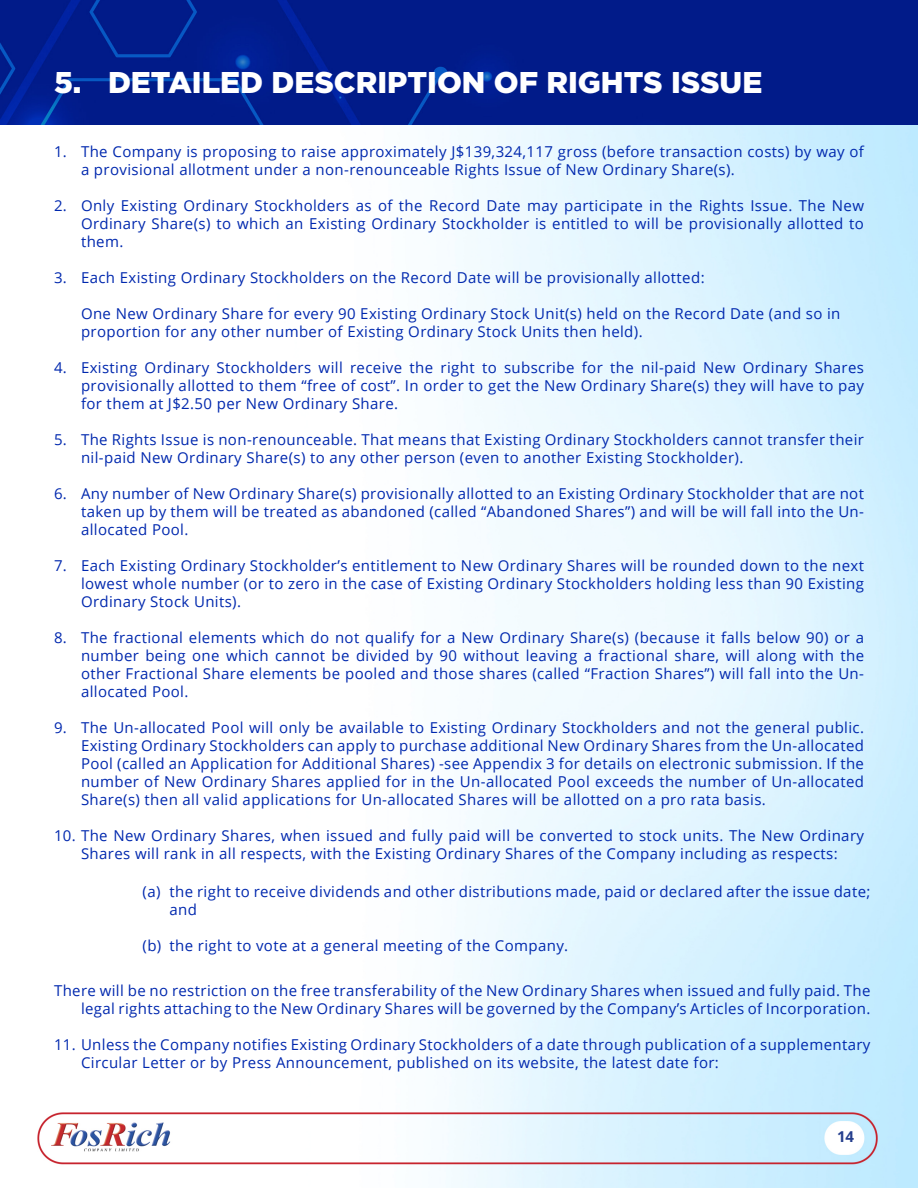
<style>
.page{position:relative;width:918px;height:1188px;background:#fff}
.page>*{position:absolute;margin:0;border:0;box-sizing:border-box;transform-origin:0 0}
.t1{font:900 30px "Gotham";color:#fff}
.t2{font:15px/18px "Open Sans";letter-spacing:.025em;color:#0028ae;text-align:justify}
.t3{font:700 15px "Open Sans";color:#253f8e}
</style>
<div class="page">
<img style="left:0;top:124px;width:918px;height:1064px">
<img style="left:0;top:0;width:918px;height:124px">
<p class="t1" style="left:54px;top:65px;width:710px">5. DETAILED DESCRIPTION OF RIGHTS ISSUE</p>
<p class="t2" style="left:81px;top:142px;width:785px;text-indent:-27px">1. The Company is proposing to raise approximately J$139,324,117 gross (before transaction costs) by way of a provisional allotment under a non-renounceable Rights Issue of New Ordinary Share(s).</p>
<p class="t2" style="left:81px;top:196px;width:785px;text-indent:-27px">2. Only Existing Ordinary Stockholders as of the Record Date may participate in the Rights Issue. The New Ordinary Share(s) to which an Existing Ordinary Stockholder is entitled to will be provisionally allotted to them.</p>
<p class="t2" style="left:54px;top:268px;width:652px">3. Each Existing Ordinary Stockholders on the Record Date will be provisionally allotted:</p>
<p class="t2" style="left:81px;top:304px;width:761px">One New Ordinary Share for every 90 Existing Ordinary Stock Unit(s) held on the Record Date (and so in proportion for any other number of Existing Ordinary Stock Units then held).</p>
<p class="t2" style="left:81px;top:358px;width:785px;text-indent:-27px">4. Existing Ordinary Stockholders will receive the right to subscribe for the nil-paid New Ordinary Shares provisionally allotted to them “free of cost”. In order to get the New Ordinary Share(s) they will have to pay for them at J$2.50 per New Ordinary Share.</p>
<p class="t2" style="left:81px;top:430px;width:785px;text-indent:-27px">5. The Rights Issue is non-renounceable. That means that Existing Ordinary Stockholders cannot transfer their nil-paid New Ordinary Share(s) to any other person (even to another Existing Stockholder).</p>
<p class="t2" style="left:81px;top:484px;width:785px;text-indent:-27px">6. Any number of New Ordinary Share(s) provisionally allotted to an Existing Ordinary Stockholder that are not taken up by them will be treated as abandoned (called “Abandoned Shares”) and will be will fall into the Un&shy;allocated Pool.</p>
<p class="t2" style="left:81px;top:556px;width:785px;text-indent:-27px">7. Each Existing Ordinary Stockholder’s entitlement to New Ordinary Shares will be rounded down to the next lowest whole number (or to zero in the case of Existing Ordinary Stockholders holding less than 90 Existing Ordinary Stock Units).</p>
<p class="t2" style="left:81px;top:628px;width:785px;text-indent:-27px">8. The fractional elements which do not qualify for a New Ordinary Share(s) (because it falls below 90) or a number being one which cannot be divided by 90 without leaving a fractional share, will along with the other Fractional Share elements be pooled and those shares (called “Fraction Shares”) will fall into the Un&shy;allocated Pool.</p>
<p class="t2" style="left:81px;top:718px;width:785px;text-indent:-27px">9. The Un-allocated Pool will only be available to Existing Ordinary Stockholders and not the general public.<br>Existing Ordinary Stockholders can apply to purchase additional New Ordinary Shares from the Un-allocated Pool (called an Application for Additional Shares) -see Appendix 3 for details on electronic submission. If the number of New Ordinary Shares applied for in the Un-allocated Pool exceeds the number of Un-allocated Share(s) then all valid applications for Un-allocated Shares will be allotted on a pro rata basis.</p>
<p class="t2" style="left:54px;top:826px;width:812px;text-align:center">10. The New Ordinary Shares, when issued and fully paid will be converted to stock units. The New Ordinary<br>Shares will rank in all respects, with the Existing Ordinary Shares of the Company including as respects:</p>
<p class="t2" style="left:170px;top:882px;width:702px;text-indent:-27px">(a) the right to receive dividends and other distributions made, paid or declared after the issue date; and</p>
<p class="t2" style="left:143px;top:936px;width:427px">(b) the right to vote at a general meeting of the Company.</p>
<p class="t2" style="left:54px;top:982px;width:818px;text-align:right">There will be no restriction on the free transferability of the New Ordinary Shares when issued and fully paid. The legal rights attaching to the New Ordinary Shares will be governed by the Company’s Articles of Incorporation.</p>
<p class="t2" style="left:81px;top:1036px;width:791px;text-indent:-27px">11. Unless the Company notifies Existing Ordinary Stockholders of a date through publication of a supplementary<br>Circular Letter or by Press Announcement, published on its website, the latest date for:</p>
<p class="t3" style="left:837px;top:1126px;width:19px">14</p>
</div>
